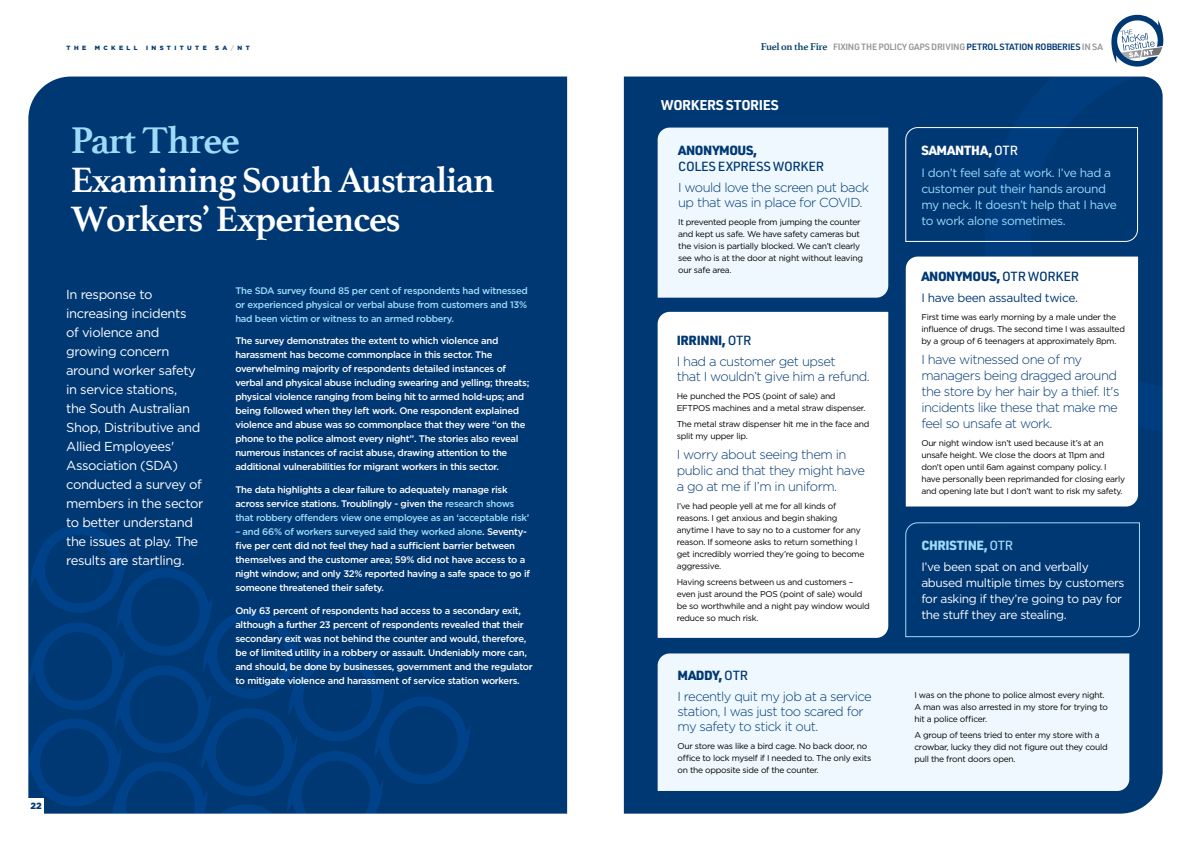
<style>
.page{position:relative;width:1191px;height:842px;background:#fff}
.page>*{position:absolute;margin:0;border:0;box-sizing:border-box;transform-origin:0 0}
.t1{font:700 39px "Athelas";letter-spacing:-.03em;color:#9ddcf9}
.t2{font:700 37px/39px "Athelas";letter-spacing:-.03em;color:#fff}
.t3{font:700 13.9px "URWDIN";letter-spacing:-.025em;color:#fff}
.t4{font:300 13px/16px "Gotham";letter-spacing:-.04em;color:#003874}
.t5{font:13px/19px "Gotham";letter-spacing:-.03em;color:#fff}
.t6{font:900 13px "URWDIN";letter-spacing:-.03em;color:#003874}
.t7{font:500 13px "URWDIN";letter-spacing:-.025em;color:#003874}
.t8{font:900 13px "URWDIN";letter-spacing:-.025em;color:#9ddcf9}
.t9{font:900 13px "URWDIN";letter-spacing:-.015em;color:#fff}
.t10{font:12px/16px "Gotham";letter-spacing:-.03em;color:#fff}
.t11{font:12px/16px "Gotham";letter-spacing:-.03em;color:#9ddcf9}
.t12{font:12px "Gotham";letter-spacing:-.03em;color:#003874}
.t13{font:500 9.5px/14px "Gotham";letter-spacing:-.03em;color:#fff}
.t14{font:500 9.5px/14px "Gotham";letter-spacing:-.03em;color:#9ddcf9;text-align:justify}
.t15{font:600 9px "URWDIN";letter-spacing:-.03em;color:#939598}
.t16{font:900 9px "Gotham";color:#003874}
.t17{font:8.5px/12px "Gotham";letter-spacing:-.03em;color:#000}
.t18{font:900 6.1px "Gotham";letter-spacing:.56em;color:#003874}
.s1{color:#c0c2c4}
.s2{font-family:"Athelas";font-weight:700;font-size:10.5px;color:#003f60}
.s3{color:#003874}
.s4{color:#9ddcf9}
.s5{font-weight:500}
</style>
<div class="page">
<div style="left:28px;top:77px;width:539px;height:737px;background:#003874"></div>
<div style="left:624px;top:77px;width:538px;height:737px;background:#003874"></div>
<svg style="left:983px;top:14px;width:181px;height:422px"></svg>
<svg style="left:1111px;top:15px;width:52px;height:52px"></svg>
<svg style="left:28px;top:525px;width:442px;height:289px;background:#003a78"></svg>
<div style="left:657px;top:128px;width:231px;height:170px;background:#eef8fe"></div>
<svg style="left:905px;top:408px;width:233px;height:98px"></svg>
<svg style="left:657px;top:312px;width:231px;height:326px"></svg>
<div style="left:657px;top:653px;width:472px;height:138px;background:#eef8fe"></div>
<svg style="left:904px;top:127px;width:234px;height:281px"></svg>
<div style="left:904px;top:522px;width:236px;height:116px;background:#003874"></div>
<p class="t16" style="left:31px;top:800px;width:13px">22</p>
<p class="t18" style="left:67px;top:43px;width:21px">THE</p>
<p class="t18" style="left:95px;top:43px;width:44px">MCKELL</p>
<p class="t18" style="left:146px;top:43px;width:62px">INSTITUTE</p>
<p class="t18" style="left:215px;top:43px;width:36px">SA<span class="s1">/</span>NT</p>
<p class="t15" style="left:760px;top:41px;width:344px"><span class="s2">Fuel on the Fire</span> FIXING THE POLICY GAPS DRIVING <span class="s3">PETROL STATION ROBBERIES</span> IN SA</p>
<h1 class="t1" style="left:71px;top:109px;width:171px">Part Three</h1>
<h2 class="t2" style="left:71px;top:160px;width:425px">Examining South Australian<br>Workers’ Experiences</h2>
<p class="t5" style="left:66px;top:284px;width:139px">In response to increasing incidents<br>of violence and growing concern around worker safety in service stations,<br>the South Australian<br>Shop, Distributive and<br>Allied Employees'<br>Association (SDA) conducted a survey of members in the sector to better understand the issues at play. The results are startling.</p>
<p class="t14" style="left:235px;top:283px;width:294px">The SDA survey found 85 per cent of respondents had witnessed or experienced physical or verbal abuse from customers and 13% had been victim or witness to an armed robbery.</p>
<p class="t13" style="left:235px;top:334px;width:295px">The survey demonstrates the extent to which violence and harassment has become commonplace in this sector. The overwhelming majority of respondents detailed instances of verbal and physical abuse including swearing and yelling; threats; physical violence ranging from being hit to armed hold-ups; and being followed when they left work. One respondent explained violence and abuse was so commonplace that they were “on the phone to the police almost every night”. The stories also reveal numerous instances of racist abuse, drawing attention to the additional vulnerabilities for migrant workers in this sector.</p>
<p class="t13" style="left:235px;top:482px;width:295px">The data highlights a clear failure to adequately manage risk across service stations. Troublingly - given the <span class="s4">research shows that robbery offenders view one employee as an ‘acceptable risk’</span></p>
<p class="t13" style="left:235px;top:524px;width:296px"><span class="s4">– and 66% of workers surveyed said they worked alone</span>. Seventy&shy;five per cent did not feel they had a sufficient barrier between themselves and the customer area; 59% did not have access to a night window; and only 32% reported having a safe space to go if someone threatened their safety.</p>
<p class="t13" style="left:235px;top:603px;width:299px">Only 63 percent of respondents had access to a secondary exit, although a further 23 percent of respondents revealed that their secondary exit was not behind the counter and would, therefore, be of limited utility in a robbery or assault. Undeniably more can, and should, be done by businesses, government and the regulator to mitigate violence and harassment of service station workers.</p>
<h3 class="t3" style="left:661px;top:95px;width:119px">WORKERS STORIES</h3>
<h3 class="t6" style="left:678px;top:142px;width:80px">ANONYMOUS,</h3>
<h3 class="t7" style="left:678px;top:158px;width:147px">COLES EXPRESS WORKER</h3>
<h3 class="t4" style="left:678px;top:179px;width:192px;line-height:15px">I would love the screen put back up that was in place for COVID.</h3>
<p class="t17" style="left:678px;top:215px;width:186px">It prevented people from jumping the counter and kept us safe. We have safety cameras but the vision is partially blocked. We can’t clearly see who is at the door at night without leaving our safe area.</p>
<h3 class="t6" style="left:677px;top:331px;width:76px">IRRINNI, <span class="s5">OTR</span></h3>
<h3 class="t4" style="left:677px;top:353px;width:194px;line-height:15px">I had a customer get upset<br>that I wouldn’t give him a refund.</h3>
<p class="t17" style="left:677px;top:389px;width:190px">He punched the POS (point of sale) and<br>EFTPOS machines and a metal straw dispenser.</p>
<p class="t17" style="left:677px;top:418px;width:194px">The metal straw dispenser hit me in the face and split my upper lip.</p>
<h3 class="t4" style="left:677px;top:446px;width:190px">I worry about seeing them in public and that they might have a go at me if I’m in uniform.</h3>
<p class="t17" style="left:677px;top:500px;width:189px">I’ve had people yell at me for all kinds of reasons. I get anxious and begin shaking anytime I have to say no to a customer for any reason. If someone asks to return something I get incredibly worried they’re going to become aggressive.</p>
<p class="t17" style="left:677px;top:576px;width:194px">Having screens between us and customers – even just around the POS (point of sale) would be so worthwhile and a night pay window would reduce so much risk.</p>
<h3 class="t6" style="left:677px;top:667px;width:72px">MADDY, <span class="s5">OTR</span></h3>
<h3 class="t4" style="left:677px;top:689px;width:196px;line-height:15px">I recently quit my job at a service station, I was just too scared for my safety to stick it out.</h3>
<p class="t17" style="left:677px;top:740px;width:195px">Our store was like a bird cage. No back door, no office to lock myself if I needed to. The only exits on the opposite side of the counter.</p>
<h3 class="t9" style="left:921px;top:142px;width:98px">SAMANTHA, <span class="s5">OTR</span></h3>
<p class="t11" style="left:921px;top:164px;width:197px">I don’t feel safe at work. I’ve had a customer put their hands around my neck. It doesn’t help that I have to work alone sometimes.</p>
<h3 class="t6" style="left:921px;top:268px;width:159px">ANONYMOUS, <span class="s5">OTR WORKER</span></h3>
<p class="t12" style="left:921px;top:290px;width:158px">I have been assaulted twice.</p>
<p class="t17" style="left:921px;top:311px;width:205px">First time was early morning by a male under the influence of drugs. The second time I was assaulted by a group of 6 teenagers at approximately 8pm.</p>
<h3 class="t4" style="left:921px;top:351px;width:200px">I have witnessed one of my managers being dragged around the store by her hair by a thief. It's incidents like these that make me feel so unsafe at work.</h3>
<p class="t17" style="left:921px;top:436px;width:205px">Our night window isn’t used because it’s at an unsafe height. We close the doors at 11pm and don't open until 6am against company policy. I have personally been reprimanded for closing early and opening late but I don’t want to risk my safety.</p>
<h3 class="t8" style="left:921px;top:536px;width:93px">CHRISTINE, <span class="s5">OTR</span></h3>
<p class="t10" style="left:921px;top:559px;width:205px">I’ve been spat on and verbally abused multiple times by customers for asking if they’re going to pay for the stuff they are stealing.</p>
<p class="t17" style="left:914px;top:689px;width:195px">I was on the phone to police almost every night.<br>A man was also arrested in my store for trying to hit a police officer.</p>
<p class="t17" style="left:914px;top:729px;width:195px">A group of teens tried to enter my store with a crowbar, lucky they did not figure out they could pull the front doors open.</p>
</div>
